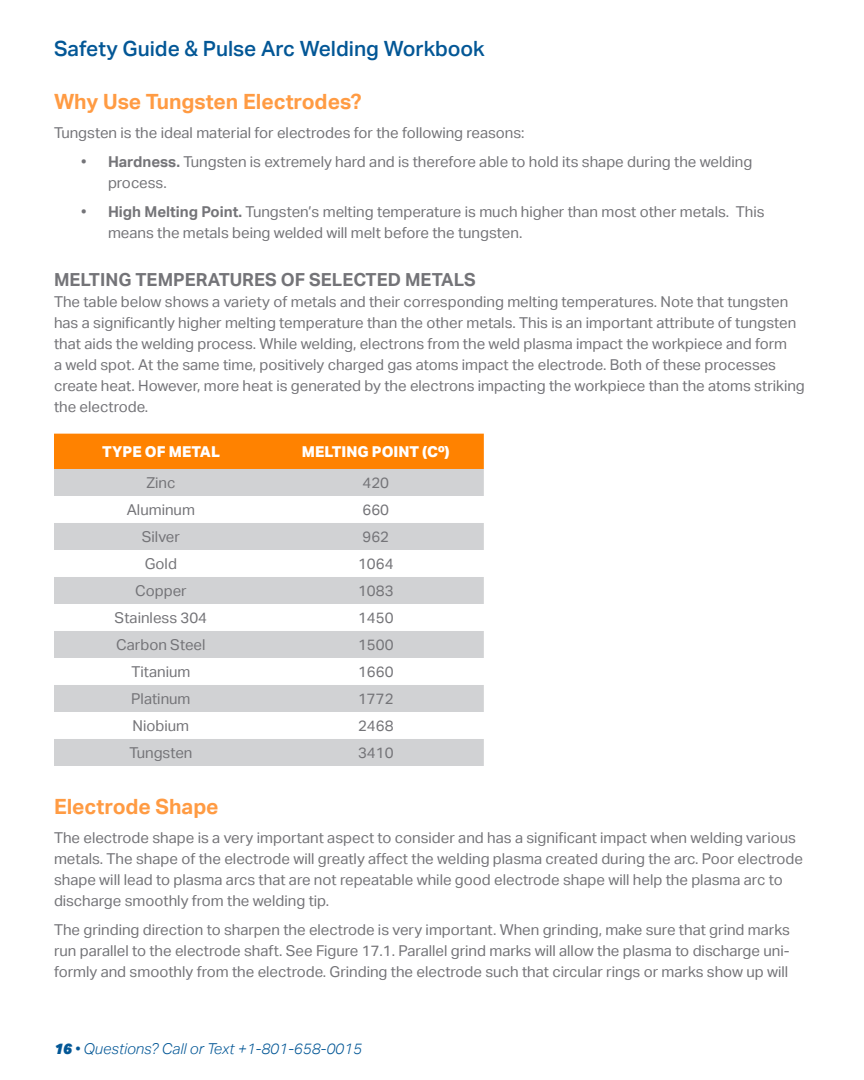
<style>
.page{position:relative;width:864px;height:1080px;background:#fff}
.page>*{position:absolute;margin:0;border:0;box-sizing:border-box;transform-origin:0 0}
.Header_1{font:700 21px "Aktiv Grotesk";color:#ff9b43}
.t1{font:500 21px "Aktiv Grotesk";color:#035796}
.Header_2{font:700 18px "Aktiv Grotesk";color:#747478}
.Copy{font:15px/21px "Aktiv Grotesk";color:#747478}
.t2{font:italic 300 15px "Aktiv Grotesk";color:#035796}
.t3{font:800 15px "Aktiv Grotesk";color:#fff}
.s1{font-weight:700}
.s2{font-weight:900}
</style>
<div class="page">
<div style="left:54px;top:434px;width:430px;height:35px;background:#ff8200"></div>
<svg style="left:54px;top:469px;width:430px;height:297px;fill:#d1d2d4"></svg>
<h1 class="t1" style="left:54px;top:37px;width:432px">Safety Guide &amp; Pulse Arc Welding Workbook</h1>
<p class="Header_1" style="left:54px;top:90px;width:309px">Why Use Tungsten Electrodes?</p>
<p class="Copy" style="left:54px;top:123px;width:472px">Tungsten is the ideal material for electrodes for the following reasons:</p>
<p class="Copy" style="left:108px;top:151px;width:646px;text-indent:-27px">• <span class="s1">Hardness.</span> Tungsten is extremely hard and is therefore able to hold its shape during the welding process.</p>
<p class="Copy" style="left:108px;top:201px;width:658px;text-indent:-27px">• <span class="s1">High Melting Point.</span> Tungsten’s melting temperature is much higher than most other metals. This means the metals being welded will melt before the tungsten.</p>
<p class="Header_2" style="left:54px;top:270px;width:423px">MELTING TEMPERATURES OF SELECTED METALS</p>
<p class="Copy" style="left:54px;top:292px;width:752px">The table below shows a variety of metals and their corresponding melting temperatures. Note that tungsten has a significantly higher melting temperature than the other metals. This is an important attribute of tungsten that aids the welding process. While welding, electrons from the weld plasma impact the workpiece and form<br>a weld spot. At the same time, positively charged gas atoms impact the electrode. Both of these processes create heat. However, more heat is generated by the electrons impacting the workpiece than the atoms striking the electrode.</p>
<p class="t3" style="left:102px;top:442px;width:119px">TYPE OF METAL</p>
<p class="t3" style="left:302px;top:442px;width:149px">MELTING POINT (Cº)</p>
<p class="Copy" style="left:146px;top:472px;width:31px">Zinc</p>
<p class="Copy" style="left:363px;top:472px;width:28px">420</p>
<p class="Copy" style="left:127px;top:499px;width:70px">Aluminum</p>
<p class="Copy" style="left:363px;top:499px;width:28px">660</p>
<p class="Copy" style="left:142px;top:526px;width:39px">Silver</p>
<p class="Copy" style="left:363px;top:526px;width:28px">962</p>
<p class="Copy" style="left:145px;top:553px;width:34px">Gold</p>
<p class="Copy" style="left:358px;top:553px;width:37px">1064</p>
<p class="Copy" style="left:135px;top:580px;width:53px">Copper</p>
<p class="Copy" style="left:358px;top:580px;width:37px">1083</p>
<p class="Copy" style="left:115px;top:607px;width:94px">Stainless 304</p>
<p class="Copy" style="left:358px;top:607px;width:37px">1450</p>
<p class="Copy" style="left:116px;top:634px;width:91px">Carbon Steel</p>
<p class="Copy" style="left:358px;top:634px;width:37px">1500</p>
<p class="Copy" style="left:131px;top:661px;width:60px">Titanium</p>
<p class="Copy" style="left:358px;top:661px;width:37px">1660</p>
<p class="Copy" style="left:131px;top:688px;width:61px">Platinum</p>
<p class="Copy" style="left:358px;top:688px;width:37px">1772</p>
<p class="Copy" style="left:133px;top:715px;width:58px">Niobium</p>
<p class="Copy" style="left:358px;top:715px;width:37px">2468</p>
<p class="Copy" style="left:129px;top:742px;width:65px">Tungsten</p>
<p class="Copy" style="left:358px;top:742px;width:37px">3410</p>
<p class="Header_1" style="left:54px;top:795px;width:166px">Electrode Shape</p>
<p class="Copy" style="left:54px;top:827px;width:751px">The electrode shape is a very important aspect to consider and has a significant impact when welding various metals. The shape of the electrode will greatly affect the welding plasma created during the arc. Poor electrode shape will lead to plasma arcs that are not repeatable while good electrode shape will help the plasma arc to discharge smoothly from the welding tip.</p>
<p class="Copy" style="left:54px;top:919px;width:737px;text-align:justify">The grinding direction to sharpen the electrode is very important. When grinding, make sure that grind marks run parallel to the electrode shaft. See Figure 17.1. Parallel grind marks will allow the plasma to discharge uni&shy;formly and smoothly from the electrode. Grinding the electrode such that circular rings or marks show up will</p>
<p class="t2" style="left:54px;top:1040px;width:309px"><span class="s2">16</span> • Questions? Call or Text +1-801-658-0015</p>
</div>
